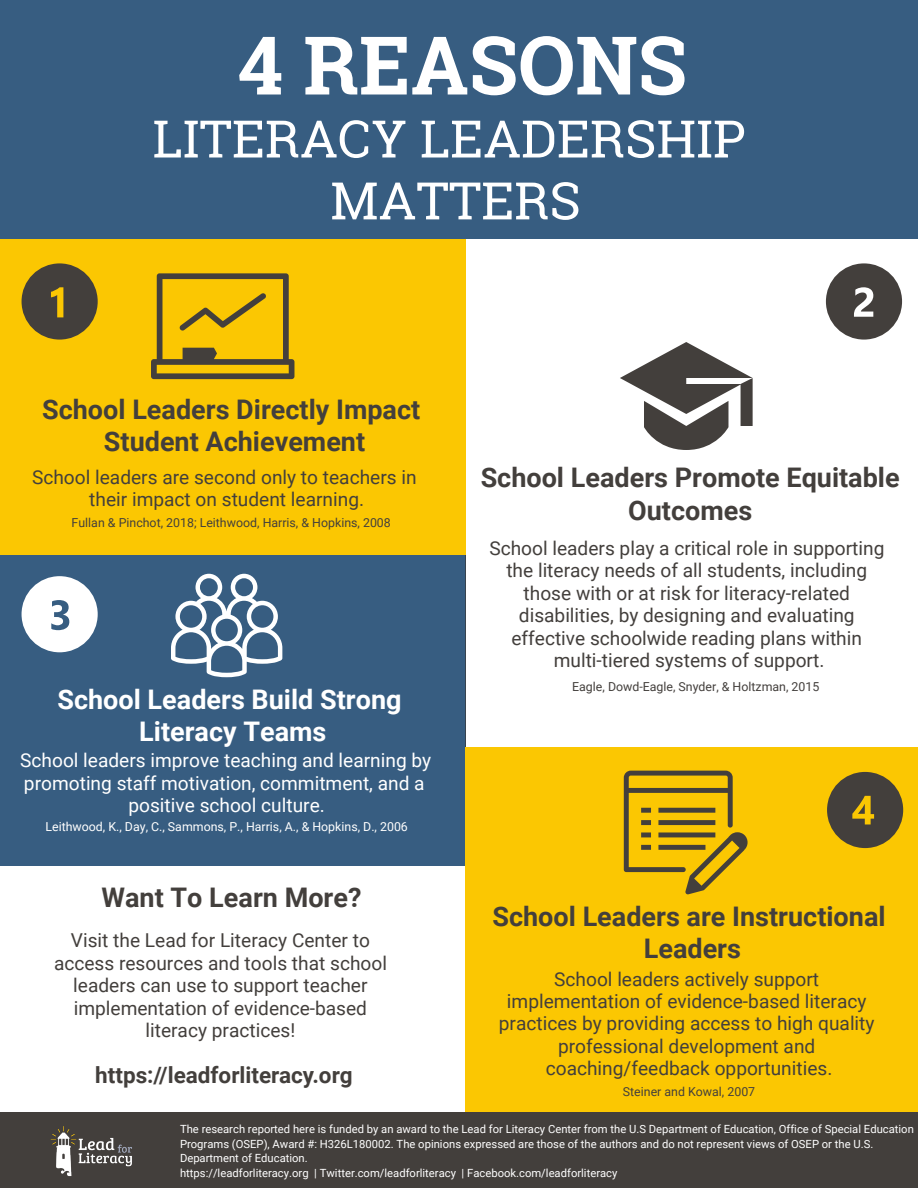
<style>
.page{position:relative;width:918px;height:1188px;background:#fff}
.page>*{position:absolute;margin:0;border:0;box-sizing:border-box;transform-origin:0 0}
.t1{font:700 81px "Roboto Slab";color:#fff}
.t2{font:51.75px/61.9px "Roboto Slab";color:#fff;text-align:center}
.t3{font:700 27px/32.5px "Roboto";color:#433f3c;text-align:center}
.t4{font:700 27px/32.5px "Roboto";color:#fff;text-align:center}
.t5{font:700 22.5px "Roboto";color:#433f3c}
.t6{font:19.2px/22.5px "Roboto";color:#433f3c;text-align:center}
.t7{font:19.2px/22.5px "Roboto";color:#fff;text-align:center}
.t8{font:12.3px "Roboto";color:#433f3c}
.t9{font:12.3px "Roboto";color:#fff}
.t10{font:11.25px/14.5px "Roboto";color:#fff}
</style>
<div class="page">
<div style="left:466px;top:747px;width:452px;height:441px;background:#fbc702"></div>
<div style="left:0;top:555px;width:465px;height:320px;background:#375d81"></div>
<div style="left:0;top:240px;width:466px;height:315px;background:#fbc702"></div>
<div style="left:0;top:866px;width:465px;height:322px;background:#fff"></div>
<div style="left:0;top:1113px;width:918px;height:75px;background:#433f3c"></div>
<div style="left:0;top:0;width:918px;height:238px;background:#375d81"></div>
<svg style="left:22px;top:263px;width:76px;height:77px"></svg>
<svg style="left:151px;top:273px;width:143px;height:106px"></svg>
<svg style="left:826px;top:263px;width:76px;height:77px"></svg>
<svg style="left:620px;top:342px;width:133px;height:108px"></svg>
<svg style="left:22px;top:576px;width:76px;height:76px"></svg>
<svg style="left:171px;top:574px;width:111px;height:103px"></svg>
<svg style="left:827px;top:772px;width:76px;height:76px"></svg>
<svg style="left:624px;top:771px;width:124px;height:123px"></svg>
<img style="left:50px;top:1126px;width:82px;height:51px">
<h1 class="t1" style="left:238px;top:10px;width:451px">4 REASONS</h1>
<h1 class="t2" style="left:153px;top:107px;width:595px">LITERACY LEADERSHIP<br>MATTERS</h1>
<p class="t3" style="left:42px;top:392px;width:380px">School Leaders Directly Impact<br>Student Achievement</p>
<p class="t6" style="left:32px;top:465px;width:386px">School leaders are second only to teachers in their impact on student learning.</p>
<p class="t8" style="left:72px;top:514px;width:321px">Fullan &amp; Pinchot, 2018; Leithwood, Harris, &amp; Hopkins, 2008</p>
<p class="t4" style="left:57px;top:682px;width:346px">School Leaders Build Strong<br>Literacy Teams</p>
<p class="t7" style="left:20px;top:748px;width:413px">School leaders improve teaching and learning by promoting staff motivation, commitment, and a positive school culture.</p>
<p class="t9" style="left:45px;top:818px;width:364px">Leithwood, K., Day, C., Sammons, P., Harris, A., &amp; Hopkins, D., 2006</p>
<p class="t3" style="left:481px;top:460px;width:421px">School Leaders Promote Equitable<br>Outcomes</p>
<p class="t6" style="left:489px;top:536px;width:397px">School leaders play a critical role in supporting the literacy needs of all students, including those with or at risk for literacy-related disabilities, by designing and evaluating effective schoolwide reading plans within multi-tiered systems of support.</p>
<p class="t8" style="left:572px;top:678px;width:249px">Eagle, Dowd-Eagle, Snyder, &amp; Holtzman, 2015</p>
<p class="t3" style="left:102px;top:880px;width:261px">Want To Learn More?</p>
<p class="t6" style="left:54px;top:928px;width:335px">Visit the Lead for Literacy Center to access resources and tools that school leaders can use to support teacher implementation of evidence-based literacy practices!</p>
<h3 class="t5" style="left:95px;top:1060px;width:259px">https://leadforliteracy.org</h3>
<p class="t10" style="left:180px;top:1121px;width:735px">The research reported here is funded by an award to the Lead for Literacy Center from the U.S Department of Education, Office of Special Education Programs (OSEP), Award #: H326L180002. The opinions expressed are those of the authors and do not represent views of OSEP or the U.S.<br>Department of Education.<br>https://leadforliteracy.org | Twitter.com/leadforliteracy | Facebook.com/leadforliteracy</p>
<p class="t3" style="left:493px;top:899px;width:395px">School Leaders are Instructional<br>Leaders</p>
<p class="t6" style="left:499px;top:967px;width:377px">School leaders actively support implementation of evidence-based literacy practices by providing access to high quality professional development and coaching/feedback opportunities.</p>
<p class="t8" style="left:623px;top:1083px;width:134px">Steiner and Kowal, 2007</p>
</div>
